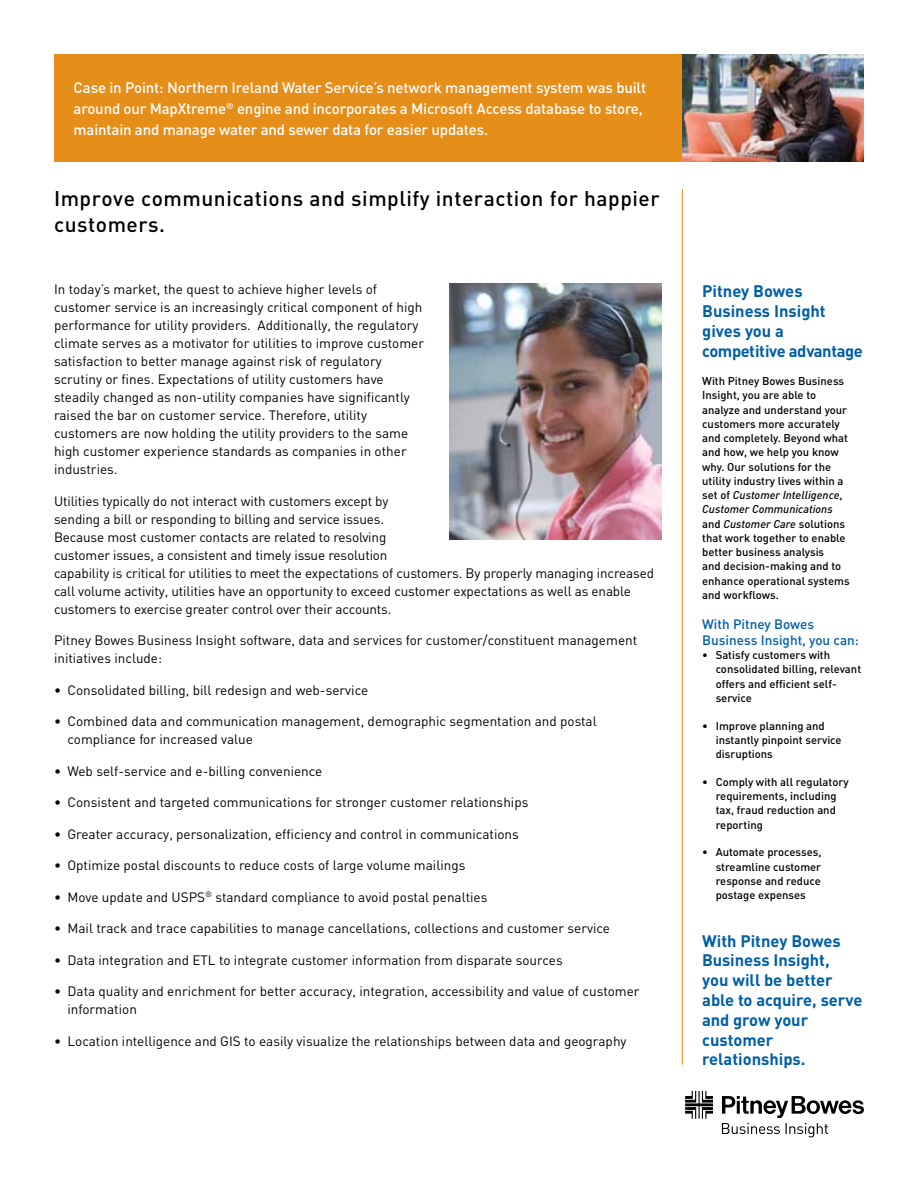
<style>
.page{position:relative;width:918px;height:1188px;background:#fff}
.page>*{position:absolute;margin:0;border:0;box-sizing:border-box;transform-origin:0 0}
.t1{font:500 21px/25.2px "DIN";letter-spacing:.025em;color:#000}
.t2{font:700 16.5px/19.8px "DIN";color:#005ea5}
.t3{font:500 15px/21px "DIN";letter-spacing:-.01em;color:#fff}
.t4{font:13.5px/18px "DIN";color:#000}
.t5{font:500 13.5px/16.2px "DIN";color:#005ea5}
.t6{font:500 11.25px/14.2px "DIN";color:#000}
.s1{font-style:italic}
</style>
<div class="page">
<svg style="left:685px;top:1091px;width:179px;height:46px"></svg>
<hr style="left:682px;top:189px;width:1px;height:876px;background:#e58e1a">
<div style="left:54px;top:54px;width:810px;height:108px;background:#e58e1a"></div>
<img style="left:682px;top:54px;width:182px;height:108px">
<img style="left:450px;top:284px;width:212px;height:256px">
<p class="t3" style="left:74px;top:77px;width:574px">Case in Point: Northern Ireland Water Service’s network management system was built around our MapXtreme<sup>®</sup> engine and incorporates a Microsoft Access database to store, maintain and manage water and sewer data for easier updates.</p>
<h1 class="t1" style="left:54px;top:185px;width:607px">Improve communications and simplify interaction for happier customers.</h1>
<p class="t4" style="left:54px;top:280px;width:372px">In today’s market, the quest to achieve higher levels of customer service is an increasingly critical component of high performance for utility providers. Additionally, the regulatory climate serves as a motivator for utilities to improve customer satisfaction to better manage against risk of regulatory scrutiny or fines. Expectations of utility customers have steadily changed as non-utility companies have significantly raised the bar on customer service. Therefore, utility customers are now holding the utility providers to the same high customer experience standards as companies in other industries.</p>
<p class="t4" style="left:54px;top:492px;width:602px">Utilities typically do not interact with customers except by<br>sending a bill or responding to billing and service issues.<br>Because most customer contacts are related to resolving<br>customer issues, a consistent and timely issue resolution<br>capability is critical for utilities to meet the expectations of customers. By properly managing increased call volume activity, utilities have an opportunity to exceed customer expectations as well as enable customers to exercise greater control over their accounts.</p>
<p class="t4" style="left:54px;top:631px;width:585px">Pitney Bowes Business Insight software, data and services for customer/constituent management initiatives include:</p>
<p class="t4" style="left:54px;top:681px;width:316px">• Consolidated billing, bill redesign and web-service</p>
<p class="t4" style="left:68px;top:712px;width:531px;text-indent:-14px">• Combined data and communication management, demographic segmentation and postal compliance for increased value</p>
<p class="t4" style="left:54px;top:762px;width:270px">• Web self-service and e-billing convenience</p>
<p class="t4" style="left:54px;top:793px;width:476px">• Consistent and targeted communications for stronger customer relationships</p>
<p class="t4" style="left:54px;top:825px;width:466px">• Greater accuracy, personalization, efficiency and control in communications</p>
<p class="t4" style="left:54px;top:856px;width:413px">• Optimize postal discounts to reduce costs of large volume mailings</p>
<p class="t4" style="left:54px;top:888px;width:435px">• Move update and USPS<sup>®</sup> standard compliance to avoid postal penalties</p>
<p class="t4" style="left:54px;top:919px;width:558px">• Mail track and trace capabilities to manage cancellations, collections and customer service</p>
<p class="t4" style="left:54px;top:951px;width:510px">• Data integration and ETL to integrate customer information from disparate sources</p>
<p class="t4" style="left:68px;top:982px;width:574px;text-indent:-14px">• Data quality and enrichment for better accuracy, integration, accessibility and value of customer information</p>
<p class="t4" style="left:54px;top:1032px;width:574px">• Location intelligence and GIS to easily visualize the relationships between data and geography</p>
<p class="t2" style="left:702px;top:281px;width:162px">Pitney Bowes<br>Business Insight gives you a competitive advantage</p>
<p class="t6" style="left:702px;top:374px;width:149px">With Pitney Bowes Business<br>Insight, you are able to analyze and understand your customers more accurately and completely. Beyond what and how, we help you know why. Our solutions for the utility industry lives within a set of <span class="s1">Customer Intelligence</span>,<br><span class="s1">Customer Communications </span>and <span class="s1">Customer Care</span> solutions that work together to enable better business analysis<br>and decision-making and to enhance operational systems and workflows.</p>
<p class="t5" style="left:702px;top:615px;width:158px">With Pitney Bowes<br>Business Insight, you can:</p>
<p class="t6" style="left:716px;top:647px;width:147px;text-indent:-14px">• Satisfy customers with consolidated billing, relevant offers and efficient self&shy;service</p>
<p class="t6" style="left:716px;top:718px;width:127px;text-indent:-14px">• Improve planning and instantly pinpoint service disruptions</p>
<p class="t6" style="left:716px;top:774px;width:134px;text-indent:-14px">• Comply with all regulatory requirements, including tax, fraud reduction and reporting</p>
<p class="t6" style="left:716px;top:845px;width:107px;text-align:justify;text-indent:-14px">• Automate processes, streamline customer response and reduce postage expenses</p>
<p class="t2" style="left:702px;top:930px;width:162px">With Pitney Bowes<br>Business Insight,<br>you will be better able to acquire, serve and grow your customer relationships.</p>
</div>
